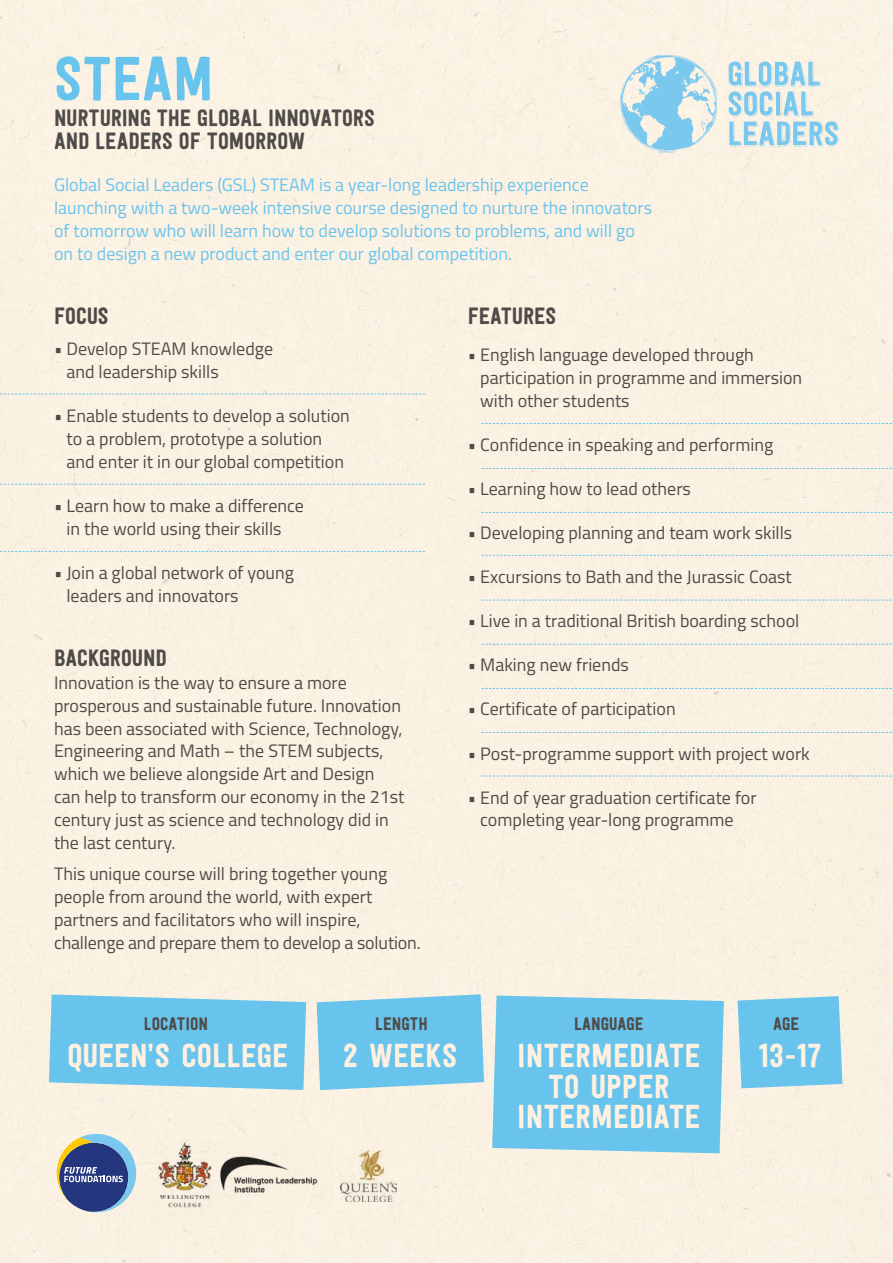
<style>
.page{position:relative;width:893px;height:1263px;background:#fbf1e3}
.page>*{position:absolute;margin:0;border:0;box-sizing:border-box;transform-origin:0 0}
.t1{font:61.5px "Festivo Letters No 1";color:#69c4ed}
.t2{font:33px/30.6px "Festivo Letters No 1";color:#fff1e0;text-align:center}
.t3{font:23.4px/22.6px "Festivo Letters No 1";letter-spacing:-.005em;color:#4f4b48}
.t4{font:18px/22.8px "Titillium";color:#4f4b48}
.t5{font:18px/22.8px "Titillium";color:#69c4ed}
.t6{font:18px "Festivo Letters No 1";color:#4f4b48}
</style>
<div class="page">
<svg style="left:317px;top:994px;width:167px;height:96px;background:#77c8eb"></svg>
<div style="left:492px;top:995px;width:232px;height:158px;background:#69c4ed"></div>
<svg style="left:738px;top:996px;width:104px;height:92px;background:#73c7ec"></svg>
<svg style="left:49px;top:994px;width:257px;height:96px;background:#76c8eb"></svg>
<svg style="left:729px;top:61px;width:110px;height:86px;background:#c8e1e7"></svg>
<svg style="left:620px;top:55px;width:97px;height:98px;background:#c0dee8"></svg>
<img style="left:212px;top:1144px;width:120px;height:63px">
<img style="left:157px;top:1140px;width:55px;height:68px">
<svg style="left:57px;top:1134px;width:79px;height:78px;background:#7283a3"></svg>
<img style="left:341px;top:1151px;width:55px;height:50px">
<svg style="left:482px;top:423px;width:411px;height:1px"></svg>
<svg style="left:0;top:394px;width:425px;height:1px"></svg>
<svg style="left:0;top:484px;width:425px;height:1px"></svg>
<svg style="left:0;top:551px;width:425px;height:1px"></svg>
<svg style="left:482px;top:468px;width:411px;height:1px"></svg>
<svg style="left:482px;top:512px;width:411px;height:1px"></svg>
<svg style="left:482px;top:555px;width:411px;height:1px"></svg>
<svg style="left:482px;top:600px;width:411px;height:1px"></svg>
<svg style="left:482px;top:644px;width:411px;height:1px"></svg>
<svg style="left:482px;top:688px;width:411px;height:1px"></svg>
<svg style="left:482px;top:732px;width:411px;height:1px"></svg>
<svg style="left:482px;top:776px;width:411px;height:1px"></svg>
<h1 class="t1" style="left:54px;top:41px;width:161px">STEAM</h1>
<p class="t3" style="left:54px;top:106px;width:323px">NURTURING THE GLOBAL INNOVATORS<br>AND LEADERS OF TOMORROW</p>
<p class="t5" style="left:54px;top:173px;width:600px">Global Social Leaders (GSL) STEAM is a year-long leadership experience launching with a two-week intensive course designed to nurture the innovators of tomorrow who will learn how to develop solutions to problems, and will go on to design a new product and enter our global competition.</p>
<p class="t3" style="left:54px;top:304px;width:56px">FOCUS</p>
<p class="t4" style="left:66px;top:337px;width:208px;text-indent:-12px">• Develop STEAM knowledge and leadership skills</p>
<p class="t4" style="left:66px;top:404px;width:285px;text-indent:-12px">• Enable students to develop a solution to a problem, prototype a solution and enter it in our global competition</p>
<p class="t4" style="left:54px;top:493px;width:251px;text-align:center">• Learn how to make a difference in the world using their skills</p>
<p class="t4" style="left:66px;top:560px;width:229px;text-indent:-12px">• Join a global network of young leaders and innovators</p>
<p class="t3" style="left:54px;top:646px;width:114px">BACKGROUND</p>
<p class="t4" style="left:54px;top:670px;width:352px">Innovation is the way to ensure a more prosperous and sustainable future. Innovation has been associated with Science, Technology, Engineering and Math – the STEM subjects, which we believe alongside Art and Design can help to transform our economy in the 21st century just as science and technology did in the last century.</p>
<p class="t4" style="left:54px;top:862px;width:368px">This unique course will bring together young people from around the world, with expert partners and facilitators who will inspire, challenge and prepare them to develop a solution.</p>
<p class="t3" style="left:468px;top:304px;width:90px">FEATURES</p>
<p class="t4" style="left:480px;top:343px;width:323px;text-indent:-12px">• English language developed through participation in programme and immersion with other students</p>
<p class="t4" style="left:468px;top:432px;width:307px">• Confidence in speaking and performing</p>
<p class="t4" style="left:468px;top:476px;width:225px">• Learning how to lead others</p>
<p class="t4" style="left:468px;top:521px;width:326px">• Developing planning and team work skills</p>
<p class="t4" style="left:468px;top:565px;width:326px">• Excursions to Bath and the Jurassic Coast</p>
<p class="t4" style="left:468px;top:609px;width:333px">• Live in a traditional British boarding school</p>
<p class="t4" style="left:468px;top:653px;width:163px">• Making new friends</p>
<p class="t4" style="left:468px;top:697px;width:209px">• Certificate of participation</p>
<p class="t4" style="left:468px;top:741px;width:344px">• Post-programme support with project work</p>
<p class="t4" style="left:468px;top:785px;width:290px;text-align:center">• End of year graduation certificate for completing year-long programme</p>
<p class="t6" style="left:144px;top:1012px;width:66px">LOCATION</p>
<p class="t6" style="left:375px;top:1012px;width:54px">LENGTH</p>
<p class="t6" style="left:574px;top:1012px;width:71px">LANGUAGE</p>
<p class="t6" style="left:773px;top:1012px;width:28px">AGE</p>
<h2 class="t2" style="left:68px;top:1039px;width:222px">QUEEN’S COLLEGE</h2>
<h2 class="t2" style="left:343px;top:1039px;width:115px">2 WEEKS</h2>
<h2 class="t2" style="left:517px;top:1039px;width:185px">INTERMEDIATE<br>TO UPPER<br>INTERMEDIATE</h2>
<h2 class="t2" style="left:759px;top:1039px;width:64px">13-17</h2>
</div>
